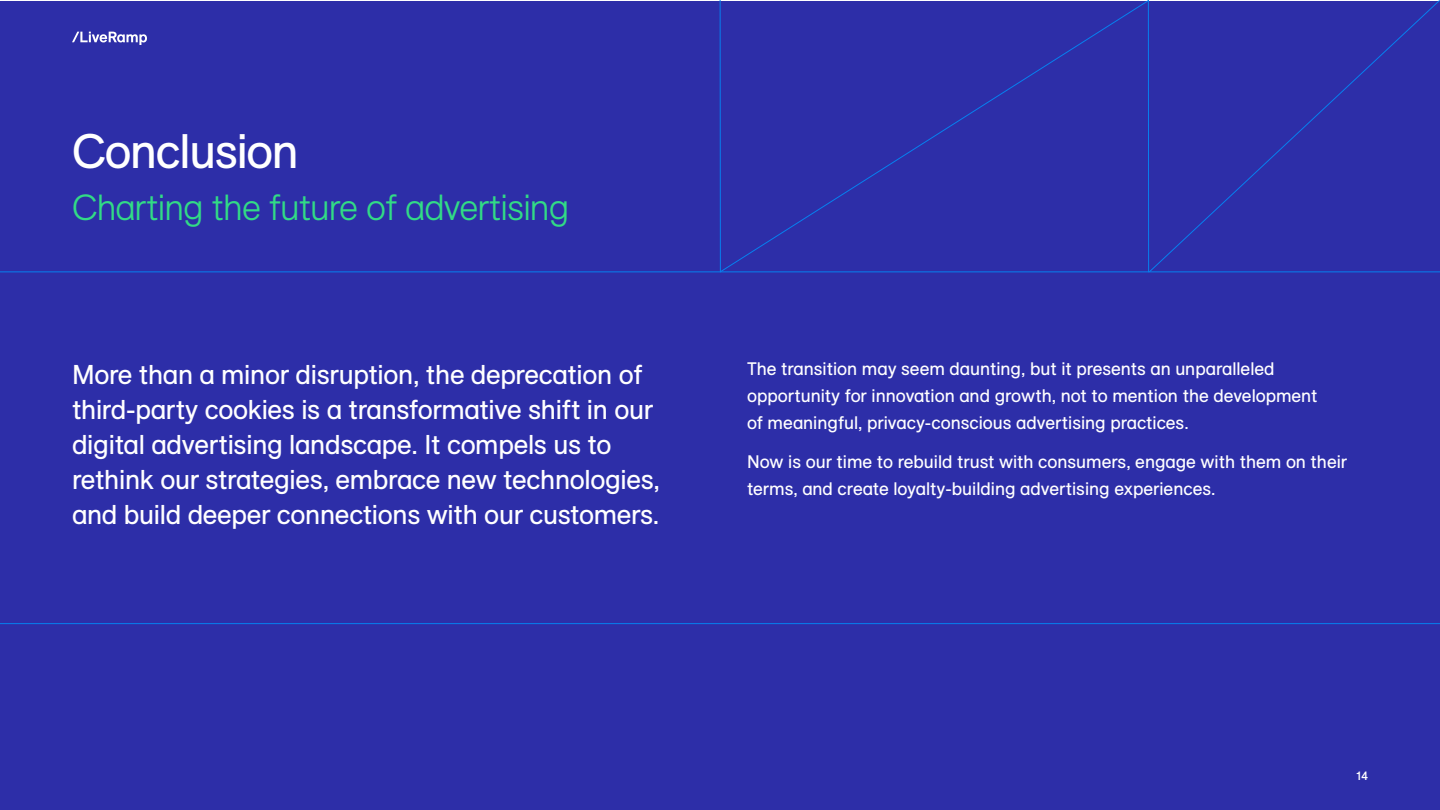
<style>
.page{position:relative;width:1440px;height:810px;background:#fff}
.page>*{position:absolute;margin:0;border:0;box-sizing:border-box;transform-origin:0 0}
.t1{font:48px "Live Ramp Sans";letter-spacing:-.025em;color:#fff}
.t2{font:300 36px "Live Ramp Sans";letter-spacing:-.025em;color:#32db86}
.t3{font:27px/35.1px "Live Ramp Sans";letter-spacing:-.01em;color:#fff}
.t4{font:18px/27px "Live Ramp Sans";color:#fff}
.t5{font:12px "Live Ramp Sans";color:#fff}
</style>
<div class="page">
<div style="left:0;top:2px;width:1440px;height:808px;background:#2d2ea8"></div>
<svg style="left:72px;top:32px;width:75px;height:13px"></svg>
<hr style="left:0;top:272px;width:1440px;height:1px;background:#0680ef">
<hr style="left:0;top:623px;width:1440px;height:1px;background:#0680ef">
<svg style="left:719px;top:0;width:429px;height:273px"></svg>
<svg style="left:1148px;top:0;width:292px;height:273px"></svg>
<h1 class="t1" style="left:72px;top:115px;width:228px">Conclusion</h1>
<h2 class="t2" style="left:72px;top:182px;width:499px">Charting the future of advertising</h2>
<p class="t3" style="left:72px;top:356px;width:590px">More than a minor disruption, the deprecation of third-party cookies is a transformative shift in our digital advertising landscape. It compels us to rethink our strategies, embrace new technologies, and build deeper connections with our customers.</p>
<p class="t4" style="left:747px;top:355px;width:572px">The transition may seem daunting, but it presents an unparalleled opportunity for innovation and growth, not to mention the development of meaningful, privacy-conscious advertising practices.</p>
<p class="t4" style="left:747px;top:448px;width:602px">Now is our time to rebuild trust with consumers, engage with them on their terms, and create loyalty-building advertising experiences.</p>
<p class="t5" style="left:1357px;top:767px;width:13px">14</p>
</div>
